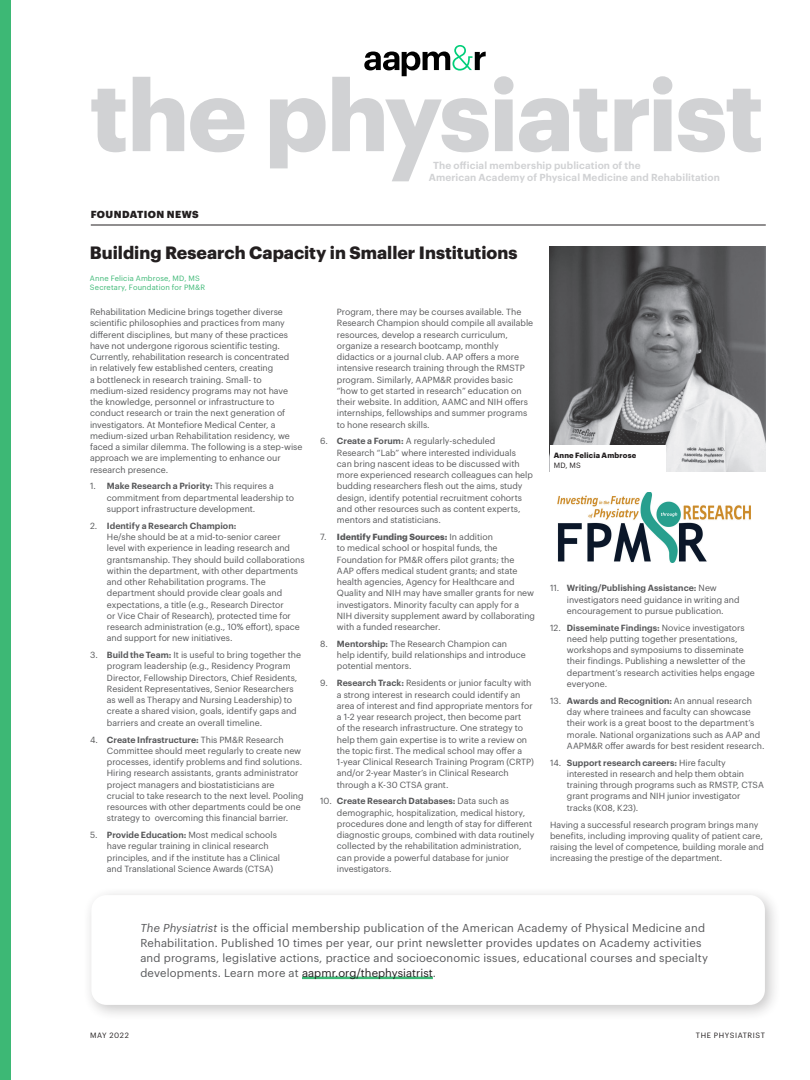
<style>
.page{position:relative;width:810px;height:1080px;background:#fff}
.page>*{position:absolute;margin:0;border:0;box-sizing:border-box;transform-origin:0 0}
.t1{font:700 17.5px "Graphik";color:#231f20}
.t2{font:11.25px/15px "Graphik";letter-spacing:.015em;color:#57585a}
.t3{font:600 10px/12.5px "Graphik";letter-spacing:.015em;color:#d1d2d4}
.t4{font:900 10px "Graphik";letter-spacing:.04em;color:#231f20}
.t5{font:8.75px/11.2px "Graphik";color:#57585a}
.t6{font:7.5px "Graphik";letter-spacing:.02em;color:#3db875}
.t7{font:700 7.5px/9.4px "Graphik";letter-spacing:.025em;color:#231f20}
.t8{font:7.5px "Graphik";letter-spacing:.075em;color:#231f20}
.s1{font-weight:600}
.s2{font-weight:700}
.s3{font-weight:400}
.s4{font-style:italic}
.s5{color:#231f20}
</style>
<div class="page">
<div style="left:0;top:0;width:11px;height:1080px;background:#3db875"></div>
<svg style="left:364px;top:45px;width:122px;height:31px"></svg>
<svg style="left:91px;top:76px;width:670px;height:105px"></svg>
<div style="left:83px;top:886px;width:698px;height:136px;background:#231f20;opacity:.25"></div>
<div style="left:91px;top:895px;width:674px;height:110px;background:#fff;border-radius:15px"></div>
<hr style="left:302px;top:977px;width:131px;height:2px;background:#3db875">
<hr style="left:91px;top:225px;width:675px;height:1px;background:#231f20">
<img style="left:550px;top:246px;width:215px;height:225px">
<div style="left:550px;top:445px;width:115px;height:26px;background:#fff"></div>
<img style="left:557px;top:492px;width:194px;height:70px">
<p class="t4" style="left:91px;top:207px;width:109px">FOUNDATION NEWS</p>
<p class="t3" style="left:429px;top:158px;width:293px;text-indent:4px">The official membership publication of the<br>American Academy of Physical Medicine and Rehabilitation</p>
<p class="t1" style="left:90px;top:239px;width:429px">Building Research Capacity in Smaller Institutions</p>
<p class="t6" style="left:90px;top:272px;width:111px">Anne Felicia Ambrose, MD, MS</p>
<p class="t6" style="left:90px;top:282px;width:117px">Secretary, Foundation for PM&amp;R</p>
<p class="t5" style="left:90px;top:306px;width:214px">Rehabilitation Medicine brings together diverse scientific philosophies and practices from many different disciplines, but many of these practices have not undergone rigorous scientific testing.<br>Currently, rehabilitation research is concentrated<br>in relatively few established centers, creating<br>a bottleneck in research training. Small- to medium-sized residency programs may not have the knowledge, personnel or infrastructure to conduct research or train the next generation of investigators. At Montefiore Medical Center, a medium-sized urban Rehabilitation residency, we faced a similar dilemma. The following is a step-wise approach we are implementing to enhance our research presence.</p>
<p class="t5" style="left:107px;top:480px;width:189px;text-indent:-17px">1. <span class="s1">Make Research a Priority:</span> This requires a commitment from departmental leadership to support infrastructure development.</p>
<p class="t5" style="left:107px;top:519px;width:199px;text-indent:-17px">2. <span class="s1">Identify a Research Champion:<br></span>He/she should be at a mid-to-senior career<br>level with experience in leading research and grantsmanship. They should build collaborations within the department, with other departments and other Rehabilitation programs. The department should provide clear goals and expectations, a title (e.g., Research Director<br>or Vice Chair of Research), protected time for research administration (e.g., 10% effort), space and support for new initiatives.</p>
<p class="t5" style="left:107px;top:649px;width:196px;text-indent:-17px">3. <span class="s1">Build the Team:</span> It is useful to bring together the program leadership (e.g., Residency Program Director, Fellowship Directors, Chief Residents, Resident Representatives, Senior Researchers as well as Therapy and Nursing Leadership) to create a shared vision, goals, identify gaps and barriers and create an overall timeline.</p>
<p class="t5" style="left:107px;top:733px;width:198px;text-indent:-17px">4. <span class="s1">Create Infrastructure:</span> This PM&amp;R Research Committee should meet regularly to create new processes, identify problems and find solutions.<br>Hiring research assistants, grants administrator project managers and biostatisticians are crucial to take research to the next level. Pooling resources with other departments could be one strategy to overcoming this financial barrier.</p>
<p class="t5" style="left:107px;top:829px;width:175px;text-indent:-17px">5. <span class="s1">Provide Education:</span> Most medical schools have regular training in clinical research principles, and if the institute has a Clinical and Translational Science Awards (CTSA)</p>
<p class="t5" style="left:337px;top:306px;width:198px">Program, there may be courses available. The Research Champion should compile all available resources, develop a research curriculum, organize a research bootcamp, monthly didactics or a journal club. AAP offers a more intensive research training through the RMSTP program. Similarly, AAPM&amp;R provides basic “how to get started in research” education on their website. In addition, AAMC and NIH offers internships, fellowships and summer programs to hone research skills.</p>
<p class="t5" style="left:337px;top:435px;width:198px;text-indent:-17px">6. <span class="s1">Create a Forum:</span> A regularly-scheduled Research “Lab” where interested individuals can bring nascent ideas to be discussed with more experienced research colleagues can help budding researchers flesh out the aims, study design, identify potential recruitment cohorts and other resources such as content experts, mentors and statisticians.</p>
<p class="t5" style="left:337px;top:531px;width:200px;text-indent:-17px">7. <span class="s2">Identify Funding Sources:</span> In addition<br>to medical school or hospital funds, the Foundation for PM&amp;R offers pilot grants; the<br>AAP offers medical student grants; and state health agencies, Agency for Healthcare and Quality and NIH may have smaller grants for new investigators. Minority faculty can apply for a NIH diversity supplement award by collaborating with a funded researcher.</p>
<p class="t5" style="left:337px;top:637px;width:190px;text-indent:-17px">8. <span class="s1">Mentorship:</span> The Research Champion can help identify, build relationships and introduce potential mentors.</p>
<p class="t5" style="left:337px;top:677px;width:199px;text-indent:-17px">9. <span class="s1">Research Track:</span> Residents or junior faculty with a strong interest in research could identify an area of interest and find appropriate mentors for a 1-2 year research project, then become part<br>of the research infrastructure. One strategy to help them gain expertise is to write a review on the topic first. The medical school may offer a 1-year Clinical Research Training Program (CRTP) and/or 2-year Master’s in Clinical Research through a K-30 CTSA grant.</p>
<p class="t5" style="left:337px;top:795px;width:199px;text-indent:-17px">10. <span class="s1">Create Research Databases:</span> Data such as demographic, hospitalization, medical history, procedures done and length of stay for different diagnostic groups, combined with data routinely collected by the rehabilitation administration, can provide a powerful database for junior investigators.</p>
<p class="t7" style="left:554px;top:450px;width:84px">Anne Felicia Ambrose<br><span class="s3">MD, MS</span></p>
<p class="t5" style="left:567px;top:582px;width:174px;text-indent:-17px">11. <span class="s1">Writing/Publishing Assistance:</span> New investigators need guidance in writing and encouragement to pursue publication.</p>
<p class="t5" style="left:567px;top:621px;width:190px;text-indent:-17px">12. <span class="s1">Disseminate Findings:</span> Novice investigators need help putting together presentations, workshops and symposiums to disseminate their findings. Publishing a newsletter of the department’s research activities helps engage everyone.</p>
<p class="t5" style="left:567px;top:694px;width:199px;text-indent:-17px">13. <span class="s1">Awards and Recognition:</span> An annual research day where trainees and faculty can showcase their work is a great boost to the department’s morale. National organizations such as AAP and AAPM&amp;R offer awards for best resident research.</p>
<p class="t5" style="left:567px;top:756px;width:199px;text-indent:-17px">14. <span class="s1">Support research careers:</span> Hire faculty interested in research and help them obtain training through programs such as RMSTP, CTSA grant programs and NIH junior investigator tracks (K08, K23).</p>
<p class="t5" style="left:550px;top:818px;width:215px">Having a successful research program brings many benefits, including improving quality of patient care, raising the level of competence, building morale and increasing the prestige of the department.</p>
<p class="t2" style="left:140px;top:919px;width:569px"><span class="s4">The Physiatrist</span> is the official membership publication of the American Academy of Physical Medicine and Rehabilitation. Published 10 times per year, our print newsletter provides updates on Academy activities and programs, legislative actions, practice and socioeconomic issues, educational courses and specialty developments. Learn more at <span class="s5">aapmr.org/thephysiatrist</span>.</p>
<p class="t8" style="left:90px;top:1030px;width:40px">MAY 2022</p>
<p class="t8" style="left:696px;top:1030px;width:71px">THE PHYSIATRIST</p>
</div>
